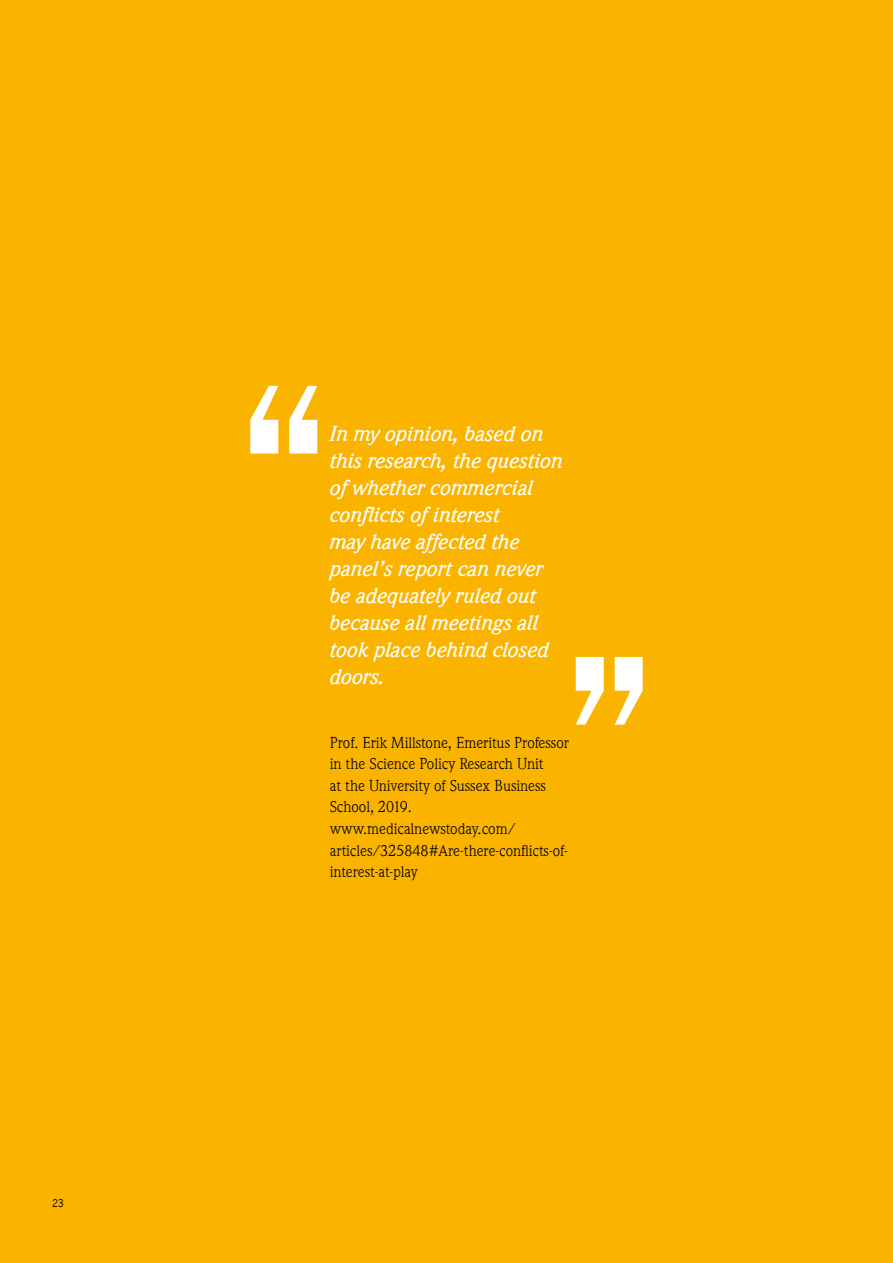
<style>
.page{position:relative;width:893px;height:1263px;background:#fab400}
.page>*{position:absolute;margin:0;border:0;box-sizing:border-box;transform-origin:0 0}
.t1{font:italic 500 22.5px/27px "Weidemann EF";color:#fff}
.t2{font:16.5px/21.6px "Weidemann EF";color:#000}
.t3{font:10.5px "News Gothic";color:#000;scale:.9 1}
</style>
<div class="page">
<svg style="left:250px;top:386px;width:67px;height:67px"></svg>
<svg style="left:576px;top:657px;width:67px;height:68px"></svg>
<p class="t3" style="left:52px;top:1197px;width:15px">23</p>
<h1 class="t1" style="left:330px;top:420px;width:235px">In my opinion, based on this research, the question of whether commercial conflicts of interest<br>may have affected the panel’s report can never be adequately ruled out because all meetings all took place behind closed doors.</h1>
<p class="t2" style="left:330px;top:731px;width:241px">Prof. Erik Millstone, Emeritus Professor in the Science Policy Research Unit<br>at the University of Sussex Business<br>School, 2019. www.medicalnewstoday.com/ articles/325848#Are-there-conflicts-of&shy;interest-at-play</p>
</div>
